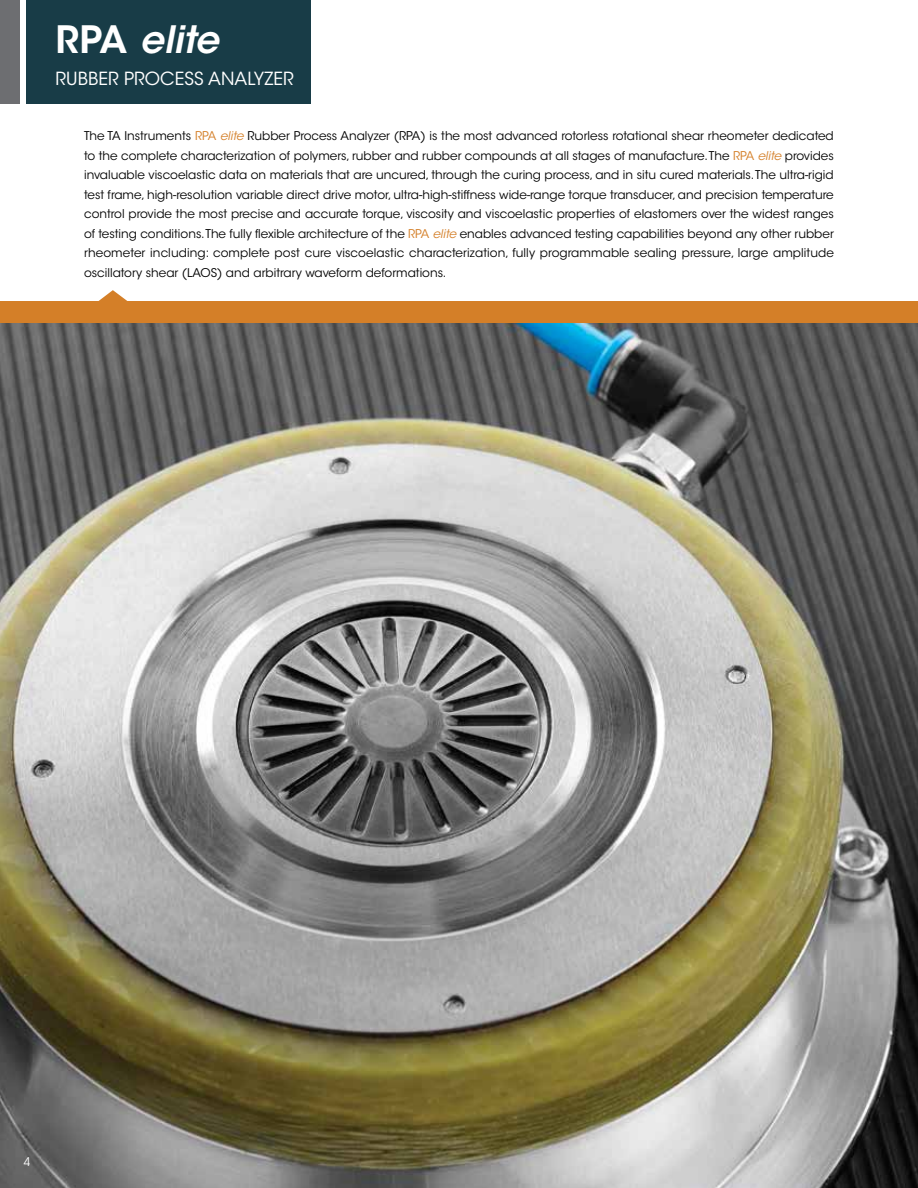
<style>
.page{position:relative;width:918px;height:1188px;background:#fff}
.page>*{position:absolute;margin:0;border:0;box-sizing:border-box;transform-origin:0 0}
.t1{font:italic 600 37.5px "ITC Avant Garde Std";color:#fff}
.t2{font:18px "ITC Avant Garde Std";letter-spacing:.005em;color:#fff}
.t3{font:12px/19.5px "ITC Avant Garde Std";color:#000;text-align:justify}
.t4{font:12px "ITC Avant Garde Std";color:#fff;scale:.95 1}
.s1{font-style:normal}
.s2{color:#d47f28}
.s3{font-style:italic;color:#d47f28}
</style>
<div class="page">
<img style="left:0;top:323px;width:918px;height:865px">
<div style="left:0;top:0;width:20px;height:103px;background:#6d6e71"></div>
<div style="left:26px;top:0;width:284px;height:103px;background:#183c47"></div>
<svg style="left:98px;top:290px;width:29px;height:11px"></svg>
<div style="left:0;top:301px;width:918px;height:22px;background:#d47f28"></div>
<h1 class="t1" style="left:55px;top:16px;width:165px"><span class="s1">RPA</span> elite</h1>
<h2 class="t2" style="left:55px;top:67px;width:22px">RUBBE</h2>
<h2 class="t2" style="left:108px;top:67px;width:77px">R PROCESS</h2>
<h2 class="t2" style="left:208px;top:67px;width:87px">ANALYZER</h2>
<p class="t3" style="left:84px;top:126px;width:751px">The TA Instruments <span class="s2">RPA</span> <span class="s3">elite</span> Rubber Process Analyzer (RPA) is the most advanced rotorless rotational shear rheometer dedicated to the complete characterization of polymers, rubber and rubber compounds at all stages of manufacture. The <span class="s2">RPA</span> <span class="s3">elite</span> provides invaluable viscoelastic data on materials that are uncured, through the curing process, and in situ cured materials. The ultra-rigid test frame, high-resolution variable direct drive motor, ultra-high-stiffness wide-range torque transducer, and precision temperature control provide the most precise and accurate torque, viscosity and viscoelastic properties of elastomers over the widest ranges of testing conditions. The fully flexible architecture of the <span class="s2">RPA</span> <span class="s3">elite</span> enables advanced testing capabilities beyond any other rubber rheometer including: complete post cure viscoelastic characterization, fully programmable sealing pressure, large amplitude oscillatory shear (LAOS) and arbitrary waveform deformations.</p>
<p class="t4" style="left:24px;top:1154px;width:8px">4</p>
</div>
